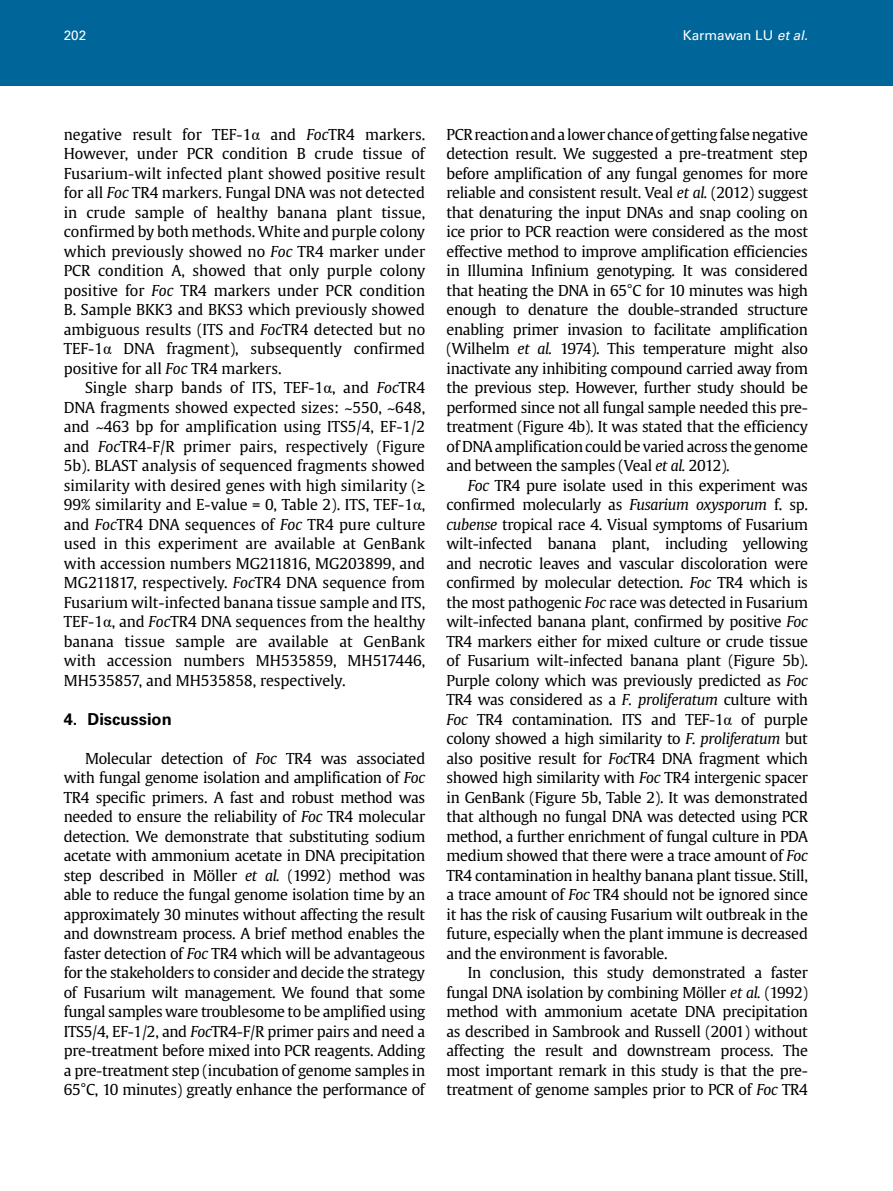
<style>
.page{position:relative;width:893px;height:1191px;background:#fff}
.page>*{position:absolute;margin:0;border:0;box-sizing:border-box;transform-origin:0 0}
.t1{font:700 16.5px "Univers LT Std";color:#000}
.t2{font:15px/19.5px "Gulliver";letter-spacing:-.02em;color:#000;text-align:justify}
.t3{font:13.5px "Univers LT Std";color:#fff}
.s1{font-style:italic}
.s2{font-family:"Times New Roman";font-size:16.5px}
</style>
<div class="page">
<div style="left:0;top:0;width:893px;height:85px;background:#069"></div>
<p class="t3" style="left:64px;top:28px;width:24px">202</p>
<p class="t3" style="left:683px;top:28px;width:130px">Karmawan LU <span class="s1">etal.</span></p>
<p class="t2" style="left:64px;top:124px;width:363px">negative result for TEF-1<span class="s2">α</span> and <span class="s1">Foc</span>TR4 markers.<br>However, under PCR condition B crude tissue of Fusarium-wilt infected plant showed positive result for all <span class="s1">Foc</span> TR4 markers. Fungal DNA was not detected in crude sample of healthy banana plant tissue, confirmed by both methods. White and purple colony which previously showed no <span class="s1">Foc</span> TR4 marker under PCR condition A, showed that only purple colony positive for <span class="s1">Foc</span> TR4 markers under PCR condition B. Sample BKK3 and BKS3 which previously showed ambiguous results (ITS and <span class="s1">Foc</span>TR4 detected but no TEF-1<span class="s2">α</span> DNA fragment), subsequently confirmed positive for all <span class="s1">Foc</span> TR4 markers.</p>
<p class="t2" style="left:64px;top:378px;width:363px;text-indent:21px">Single sharp bands of ITS, TEF-1<span class="s2">α</span>, and <span class="s1">Foc</span>TR4<br>DNA fragments showed expected sizes: ~550, ~648, and ~463 bp for amplification using ITS5/4, EF-1/2 and <span class="s1">Foc</span>TR4-F/R primer pairs, respectively (Figure 5b). BLAST analysis of sequenced fragments showed similarity with desired genes with high similarity (≥ 99% similarity and E-value = 0, Table 2). ITS, TEF-1<span class="s2">α</span>, and <span class="s1">Foc</span>TR4 DNA sequences of <span class="s1">Foc</span> TR4 pure culture used in this experiment are available at GenBank with accession numbers MG211816, MG203899, and MG211817, respectively. <span class="s1">Foc</span>TR4 DNA sequence from Fusarium wilt-infected banana tissue sample and ITS, TEF-1<span class="s2">α</span>, and <span class="s1">Foc</span>TR4 DNA sequences from the healthy banana tissue sample are available at GenBank with accession numbers MH535859, MH517446, MH535857, and MH535858, respectively.</p>
<p class="t1" style="left:64px;top:709px;width:109px">4. Discussion</p>
<p class="t2" style="left:64px;top:748px;width:363px;text-indent:21px">Molecular detection of <span class="s1">Foc</span> TR4 was associated with fungal genome isolation and amplification of <span class="s1">Foc </span>TR4 specific primers. A fast and robust method was needed to ensure the reliability of <span class="s1">Foc</span> TR4 molecular detection. We demonstrate that substituting sodium acetate with ammonium acetate in DNA precipitation step described in Möller <span class="s1">et al.</span> (1992) method was able to reduce the fungal genome isolation time by an approximately 30 minutes without affecting the result and downstream process. A brief method enables the faster detection of <span class="s1">Foc</span> TR4 which will be advantageous for the stakeholders to consider and decide the strategy of Fusarium wilt management. We found that some fungal samples ware troublesome to be amplified using ITS5/4, EF-1/2, and <span class="s1">Foc</span>TR4-F/R primer pairs and need a pre-treatment before mixed into PCR reagents. Adding a pre-treatment step (incubation of genome samples in 65°C, 10 minutes) greatly enhance the performance of</p>
<p class="t2" style="left:446px;top:124px;width:363px">PCR reaction and a lower chance of getting false negative detection result. We suggested a pre-treatment step before amplification of any fungal genomes for more reliable and consistent result. Veal <span class="s1">et al.</span> (2012) suggest that denaturing the input DNAs and snap cooling on ice prior to PCR reaction were considered as the most effective method to improve amplification efficiencies in Illumina Infinium genotyping. It was considered that heating the DNA in 65°C for 10 minutes was high enough to denature the double-stranded structure enabling primer invasion to facilitate amplification (Wilhelm <span class="s1">et al.</span> 1974). This temperature might also inactivate any inhibiting compound carried away from the previous step. However, further study should be performed since not all fungal sample needed this pre&shy;treatment (Figure 4b). It was stated that the efficiency of DNA amplification could be varied across the genome and between the samples (Veal <span class="s1">et al.</span> 2012).</p>
<p class="t2" style="left:446px;top:475px;width:363px;text-indent:21px"><span class="s1">Foc</span> TR4 pure isolate used in this experiment was confirmed molecularly as <span class="s1">Fusarium oxysporum</span> f. sp. <span class="s1">cubense</span> tropical race 4. Visual symptoms of Fusarium wilt-infected banana plant, including yellowing and necrotic leaves and vascular discoloration were confirmed by molecular detection. <span class="s1">Foc</span> TR4 which is the most pathogenic <span class="s1">Foc</span> race was detected in Fusarium wilt-infected banana plant, confirmed by positive <span class="s1">Foc </span>TR4 markers either for mixed culture or crude tissue of Fusarium wilt-infected banana plant (Figure 5b).<br>Purple colony which was previously predicted as <span class="s1">Foc </span>TR4 was considered as a <span class="s1">F. proliferatum</span> culture with <span class="s1">Foc</span> TR4 contamination. ITS and TEF-1<span class="s2">α</span> of purple colony showed a high similarity to <span class="s1">F. proliferatum</span> but also positive result for <span class="s1">Foc</span>TR4 DNA fragment which showed high similarity with <span class="s1">Foc</span> TR4 intergenic spacer in GenBank (Figure 5b, Table 2). It was demonstrated that although no fungal DNA was detected using PCR method, a further enrichment of fungal culture in PDA medium showed that there were a trace amount of <span class="s1">Foc </span>TR4 contamination in healthy banana plant tissue. Still, a trace amount of <span class="s1">Foc</span> TR4 should not be ignored since it has the risk of causing Fusarium wilt outbreak in the future, especially when the plant immune is decreased and the environment is favorable.</p>
<p class="t2" style="left:446px;top:963px;width:363px;text-indent:21px">In conclusion, this study demonstrated a faster fungal DNA isolation by combining Möller <span class="s1">et al.</span> (1992) method with ammonium acetate DNA precipitation as described in Sambrook and Russell (2001) without affecting the result and downstream process. The most important remark in this study is that the pre&shy;treatment of genome samples prior to PCR of <span class="s1">Foc</span> TR4</p>
</div>
